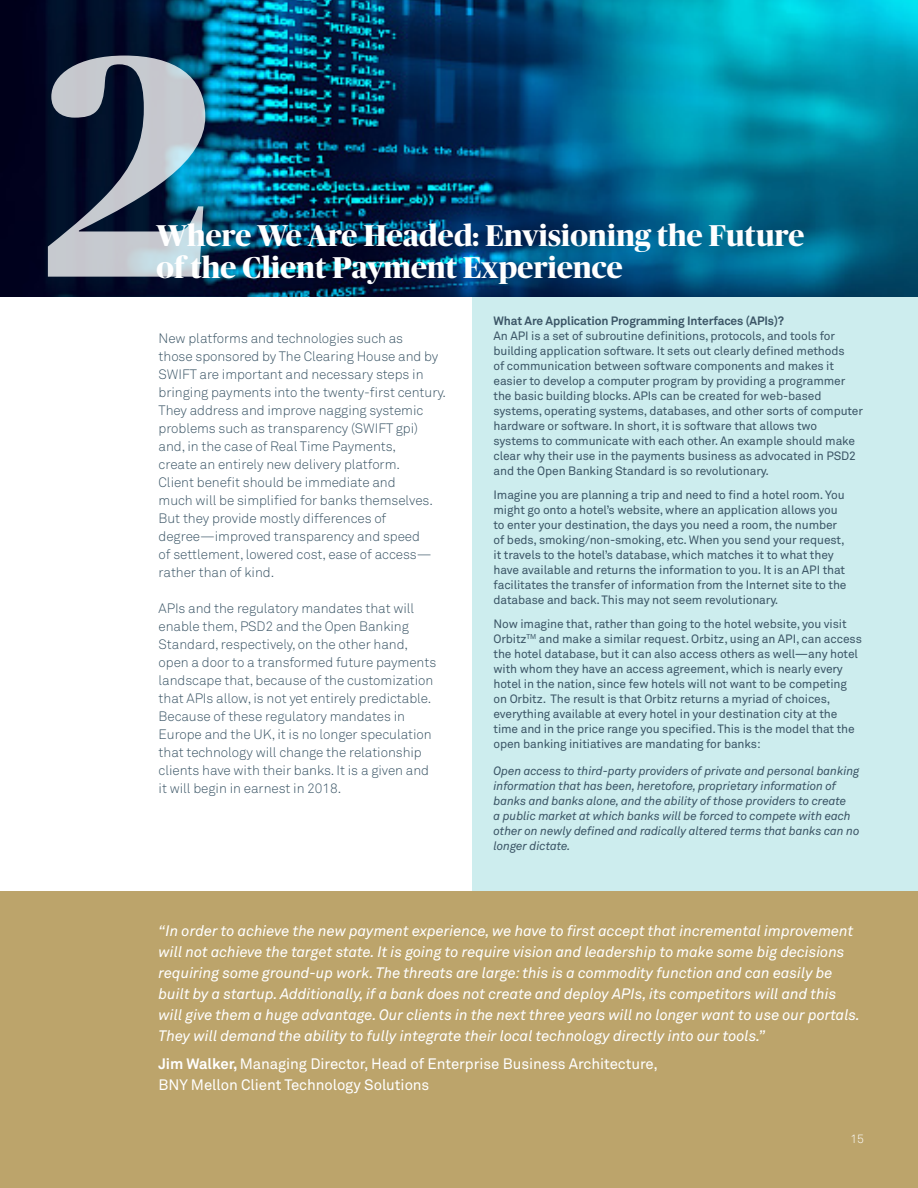
<style>
.page{position:relative;width:918px;height:1188px;background:#fff}
.page>*{position:absolute;margin:0;border:0;box-sizing:border-box;transform-origin:0 0}
.t1{font:700 313.65px "Publico Banner";color:#fff}
.t2{font:700 30px/31.5px "Publico Banner";letter-spacing:.01em;color:#fff}
.t3{font:italic 15px/21px "Akkurat Pro";letter-spacing:-.005em;color:#fff}
.t4{font:15px "Akkurat Pro";letter-spacing:-.005em;color:#fff}
.t5{font:13.5px/18px "Akkurat Light Pro";letter-spacing:-.005em;color:#3b5566}
.t6{font:12px/15px "Akkurat Pro";letter-spacing:-.01em;color:#3b5566}
.t7{font:italic 12px/15px "Akkurat Pro";letter-spacing:-.01em;color:#3b5566}
.t8{font:700 12px "Akkurat Pro";letter-spacing:-.01em;color:#3b5566}
.t9{font:12px "Akkurat Light Pro";color:#fff}
.s1{font-weight:700}
</style>
<div class="page">
<div style="left:472px;top:295px;width:446px;height:599px;background:#cdedee"></div>
<img style="left:0;top:0;width:918px;height:297px">
<div style="left:0;top:891px;width:918px;height:297px;background:#bca46b"></div>
<h1 class="t1" style="left:45px;top:-56px;width:168px">2</h1>
<p class="t2" style="left:157px;top:218px;width:649px">Where We Are Headed: Envisioning the Future of the Client Payment Experience</p>
<p class="t5" style="left:159px;top:330px;width:289px">New platforms and technologies such as<br>those sponsored by The Clearing House and by SWIFT are important and necessary steps in bringing payments into the twenty-first century.<br>They address and improve nagging systemic problems such as transparency (SWIFT gpi) and, in the case of Real Time Payments,<br>create an entirely new delivery platform.<br>Client benefit should be immediate and<br>much will be simplified for banks themselves.<br>But they provide mostly differences of degree—improved transparency and speed<br>of settlement, lowered cost, ease of access— rather than of kind.</p>
<p class="t5" style="left:159px;top:600px;width:279px">APIs and the regulatory mandates that will enable them, PSD2 and the Open Banking Standard, respectively, on the other hand, open a door to a transformed future payments landscape that, because of the customization that APIs allow, is not yet entirely predictable.<br>Because of these regulatory mandates in Europe and the UK, it is no longer speculation that technology will change the relationship clients have with their banks. It is a given and</p>
<p class="t5" style="left:159px;top:780px;width:184px">it will begin in earnest in 2018.</p>
<p class="t8" style="left:494px;top:313px;width:292px">What Are Application Programming Interfaces (APIs)?</p>
<p class="t6" style="left:494px;top:328px;width:371px">An API is a set of subroutine definitions, protocols, and tools for building application software. It sets out clearly defined methods<br>of communication between software components and makes it easier to develop a computer program by providing a programmer the basic building blocks. APIs can be created for web-based systems, operating systems, databases, and other sorts of computer hardware or software. In short, it is software that allows two systems to communicate with each other. An example should make clear why their use in the payments business as advocated in PSD2 and the Open Banking Standard is so revolutionary.</p>
<p class="t6" style="left:494px;top:487px;width:354px">Imagine you are planning a trip and need to find a hotel room. You might go onto a hotel’s website, where an application allows you to enter your destination, the days you need a room, the number of beds, smoking/non-smoking, etc. When you send your request, it travels to the hotel’s database, which matches it to what they have available and returns the information to you. It is an API that facilitates the transfer of information from the Internet site to the database and back. This may not seem revolutionary.</p>
<p class="t6" style="left:494px;top:616px;width:370px">Now imagine that, rather than going to the hotel website, you visit Orbitz<sup>TM</sup> and make a similar request. Orbitz, using an API, can access the hotel database, but it can also access others as well—any hotel with whom they have an access agreement, which is nearly every hotel in the nation, since few hotels will not want to be competing on Orbitz. The result is that Orbitz returns a myriad of choices, everything available at every hotel in your destination city at the time and in the price range you specified. This is the model that the open banking initiatives are mandating for banks:</p>
<p class="t7" style="left:494px;top:763px;width:367px">Open access to third-party providers of private and personal banking information that has been, heretofore, proprietary information of banks and banks alone, and the ability of those providers to create<br>a public market at which banks will be forced to compete with each other on newly defined and radically altered terms that banks can no longer dictate.</p>
<p class="t3" style="left:159px;top:921px;width:703px">“In order to achieve the new payment experience, we have to first accept that incremental improvement will not achieve the target state. It is going to require vision and leadership to make some big decisions requiring some ground-up work. The threats are large: this is a commodity function and can easily be built by a startup. Additionally, if a bank does not create and deploy APIs, its competitors will and this will give them a huge advantage. Our clients in the next three years will no longer want to use our portals.<br>They will demand the ability to fully integrate their local technology directly into our tools.”</p>
<p class="t4" style="left:159px;top:1055px;width:501px"><span class="s1">Jim Walker,</span> Managing Director, Head of Enterprise Business Architecture,</p>
<p class="t4" style="left:159px;top:1076px;width:272px">BNY Mellon Client Technology Solutions</p>
<p class="t9" style="left:850px;top:1132px;width:15px">15</p>
</div>
